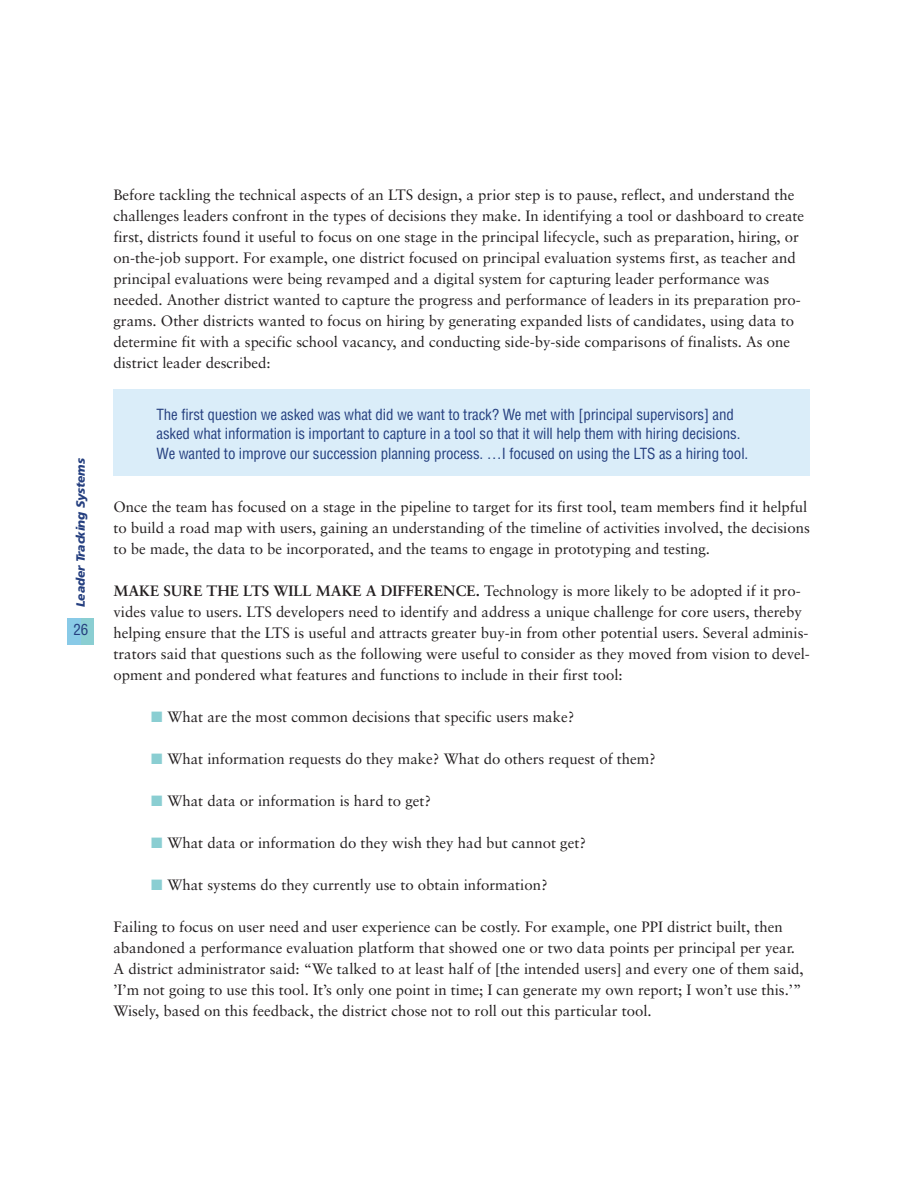
<style>
.page{position:relative;width:918px;height:1188px;background:#fff}
.page>*{position:absolute;margin:0;border:0;box-sizing:border-box;transform-origin:0 0}
.t1{font:15px/21px "Sabon";color:#231f20}
.t2{font:condensed 15px/19.5px "Helvetica LT Std";letter-spacing:-.01em;color:#253f7f}
.t3{font:italic 900 12px "Frutiger";letter-spacing:-.01em;color:#253f7f}
.s1{font-weight:700}
.s2{color:#8aced2}
</style>
<div class="page">
<div style="left:113px;top:389px;width:697px;height:87px;background:#daedf9"></div>
<div style="left:68px;top:618px;width:26px;height:27px;background:#8aced2"></div>
<div style="left:68px;top:618px;width:13px;height:27px;background:#89cae7"></div>
<p class="t3" style="left:76px;top:607px;width:150px;rotate:-90deg">Leader Tracking Systems</p>
<p class="t2" style="left:74px;top:621px;width:16px">26</p>
<p class="t1" style="left:113px;top:186px;width:692px">Before tackling the technical aspects of an LTS design, a prior step is to pause, reflect, and understand the challenges leaders confront in the types of decisions they make. In identifying a tool or dashboard to create first, districts found it useful to focus on one stage in the principal lifecycle, such as preparation, hiring, or on-the-job support. For example, one district focused on principal evaluation systems first, as teacher and principal evaluations were being revamped and a digital system for capturing leader performance was needed. Another district wanted to capture the progress and performance of leaders in its preparation pro&shy;grams. Other districts wanted to focus on hiring by generating expanded lists of candidates, using data to determine fit with a specific school vacancy, and conducting side-by-side comparisons of finalists. As one district leader described:</p>
<p class="t2" style="left:157px;top:406px;width:593px">The first question we asked was what did we want to track? We met with [principal supervisors] and asked what information is important to capture in a tool so that it will help them with hiring decisions.<br>We wanted to improve our succession planning process. …I focused on using the LTS as a hiring tool.</p>
<p class="t1" style="left:113px;top:497px;width:698px">Once the team has focused on a stage in the pipeline to target for its first tool, team members find it helpful to build a road map with users, gaining an understanding of the timeline of activities involved, the decisions to be made, the data to be incorporated, and the teams to engage in prototyping and testing.</p>
<p class="t1" style="left:113px;top:581px;width:698px"><span class="s1">MAKE SURE THE LTS WILL MAKE A DIFFERENCE.</span> Technology is more likely to be adopted if it pro&shy;vides value to users. LTS developers need to identify and address a unique challenge for core users, thereby helping ensure that the LTS is useful and attracts greater buy-in from other potential users. Several adminis&shy;trators said that questions such as the following were useful to consider as they moved from vision to devel&shy;opment and pondered what features and functions to include in their first tool:</p>
<p class="t1" style="left:151px;top:707px;width:425px"><span class="s2">■</span> What are the most common decisions that specific users make?</p>
<p class="t1" style="left:151px;top:749px;width:506px"><span class="s2">■</span> What information requests do they make? What do others request of them?</p>
<p class="t1" style="left:151px;top:791px;width:282px"><span class="s2">■</span> What data or information is hard to get?</p>
<p class="t1" style="left:151px;top:833px;width:436px"><span class="s2">■</span> What data or information do they wish they had but cannot get?</p>
<p class="t1" style="left:151px;top:875px;width:398px"><span class="s2">■</span> What systems do they currently use to obtain information?</p>
<p class="t1" style="left:113px;top:917px;width:692px">Failing to focus on user need and user experience can be costly. For example, one PPI district built, then abandoned a performance evaluation platform that showed one or two data points per principal per year.<br>A district administrator said: “We talked to at least half of [the intended users] and every one of them said, ’I’m not going to use this tool. It’s only one point in time; I can generate my own report; I won’t use this.’” Wisely, based on this feedback, the district chose not to roll out this particular tool.</p>
</div>
